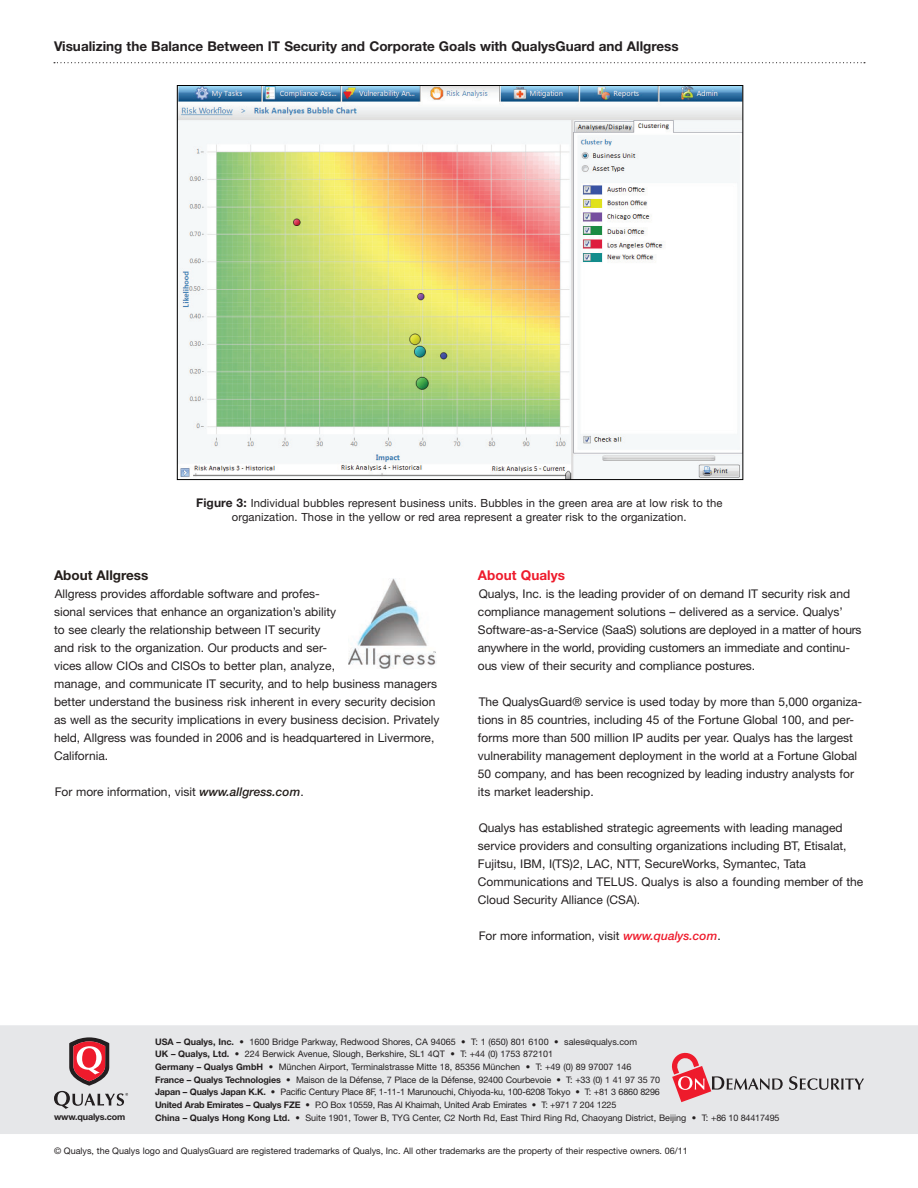
<style>
.page{position:relative;width:918px;height:1188px;background:#fff}
.page>*{position:absolute;margin:0;border:0;box-sizing:border-box;transform-origin:0 0}
.t1{font:700 13.5px "Helvetica Neue";color:#231f20}
.t2{font:700 13.5px "Helvetica Neue";color:#241e1b}
.t3{font:700 13.5px "Helvetica Neue";letter-spacing:.005em;color:#ee1b2c}
.t4{font:12px/18px "Helvetica Neue";color:#231f20}
.t5{font:11.25px/13.5px "Helvetica Neue";letter-spacing:.01em;color:#231f20;text-align:center}
.t6{font:9px/12.6px "Helvetica Neue";color:#231f20}
.t7{font:700 9px "Helvetica Neue";letter-spacing:-.015em;color:#231f20}
.s1{font-weight:700;font-size:12px}
.s2{font-weight:500;font-style:italic;color:#241e1b}
.s3{font-weight:500;font-style:italic;color:#ee1b2c}
.s4{font-weight:700}
.s5{font-size:7.5px}
</style>
<div class="page">
<div style="left:0;top:1025px;width:918px;height:109px;background:#e6e7e9"></div>
<svg style="left:671px;top:1052px;width:112px;height:50px"></svg>
<svg style="left:789px;top:1076px;width:75px;height:14px"></svg>
<svg style="left:54px;top:62px;width:811px;height:1px"></svg>
<svg style="left:54px;top:1037px;width:74px;height:72px"></svg>
<img style="left:348px;top:578px;width:88px;height:90px">
<img style="left:179px;top:87px;width:562px;height:391px">
<p class="t1" style="left:54px;top:38px;width:626px">Visualizing the Balance Between IT Security and Corporate Goals with QualysGuard and Allgress</p>
<p class="t5" style="left:196px;top:496px;width:528px"><span class="s1">Figure 3:</span> Individual bubbles represent business units. Bubbles in the green area are at low risk to the organization. Those in the yellow or red area represent a greater risk to the organization.</p>
<p class="t2" style="left:54px;top:567px;width:96px">About Allgress</p>
<p class="t4" style="left:54px;top:585px;width:387px">Allgress provides affordable software and profes-<br>sional services that enhance an organization’s ability<br>to see clearly the relationship between IT security<br>and risk to the organization. Our products and ser-<br>vices allow CIOs and CISOs to better plan, analyze,<br>manage, and communicate IT security, and to help business managers better understand the business risk inherent in every security decision as well as the security implications in every business decision. Privately held, Allgress was founded in 2006 and is headquartered in Livermore, California.</p>
<p class="t4" style="left:55px;top:783px;width:250px">For more information, visit <span class="s2">www.allgress.com</span>.</p>
<p class="t3" style="left:478px;top:567px;width:89px">About Qualys</p>
<p class="t4" style="left:478px;top:585px;width:385px">Qualys, Inc. is the leading provider of on demand IT security risk and compliance management solutions – delivered as a service. Qualys’ Software-as-a-Service (SaaS) solutions are deployed in a matter of hours anywhere in the world, providing customers an immediate and continu&shy;ous view of their security and compliance postures.</p>
<p class="t4" style="left:478px;top:693px;width:386px">The QualysGuard® service is used today by more than 5,000 organiza&shy;tions in 85 countries, including 45 of the Fortune Global 100, and per&shy;forms more than 500 million IP audits per year. Qualys has the largest vulnerability management deployment in the world at a Fortune Global 50 company, and has been recognized by leading industry analysts for its market leadership.</p>
<p class="t4" style="left:478px;top:819px;width:387px">Qualys has established strategic agreements with leading managed service providers and consulting organizations including BT, Etisalat, Fujitsu, IBM, I(TS)2, LAC, NTT, SecureWorks, Symantec, Tata Communications and TELUS. Qualys is also a founding member of the Cloud Security Alliance (CSA).</p>
<p class="t4" style="left:479px;top:927px;width:244px">For more information, visit <span class="s3">www.qualys.com</span>.</p>
<p class="t6" style="left:155px;top:1035px;width:626px"><span class="s4">USA – Qualys, Inc.</span> • 1600 Bridge Parkway, Redwood Shores, CA 94065 • T: 1 (650) 801 6100 • sales<span class="s5">@</span>qualys.com<br><span class="s4">UK – Qualys, Ltd.</span> • 224 Berwick Avenue, Slough, Berkshire, SL1 4QT • T: +44 (0) 1753 872101<br><span class="s4">Germany – Qualys GmbH</span> • München Airport, Terminalstrasse Mitte 18, 85356 München • T: +49 (0) 89 97007 146<br><span class="s4">France – Qualys Technologies</span> • Maison de la Défense, 7 Place de la Défense, 92400 Courbevoie • T: +33 (0) 1 41 97 35 70<br><span class="s4">Japan – Qualys Japan K.K.</span> • Pacific Century Place 8F, 1-11-1 Marunouchi, Chiyoda-ku, 100-6208 Tokyo • T: +81 3 6860 8296<br><span class="s4">United Arab Emirates – Qualys FZE</span> • P.O Box 10559, Ras Al Khaimah, United Arab Emirates • T: +971 7 204 1225<br><span class="s4">China – Qualys Hong Kong Ltd.</span> • Suite 1901, Tower B, TYG Center, C2 North Rd, East Third Ring Rd, Chaoyang District, Beijing • T: +86 10 84417495</p>
<p class="t7" style="left:54px;top:1112px;width:73px">www.qualys.com</p>
<p class="t6" style="left:54px;top:1145px;width:635px">© Qualys, the Qualys logo and QualysGuard are registered trademarks of Qualys, Inc. All other trademarks are the property of their respective owners. 06/11</p>
</div>
